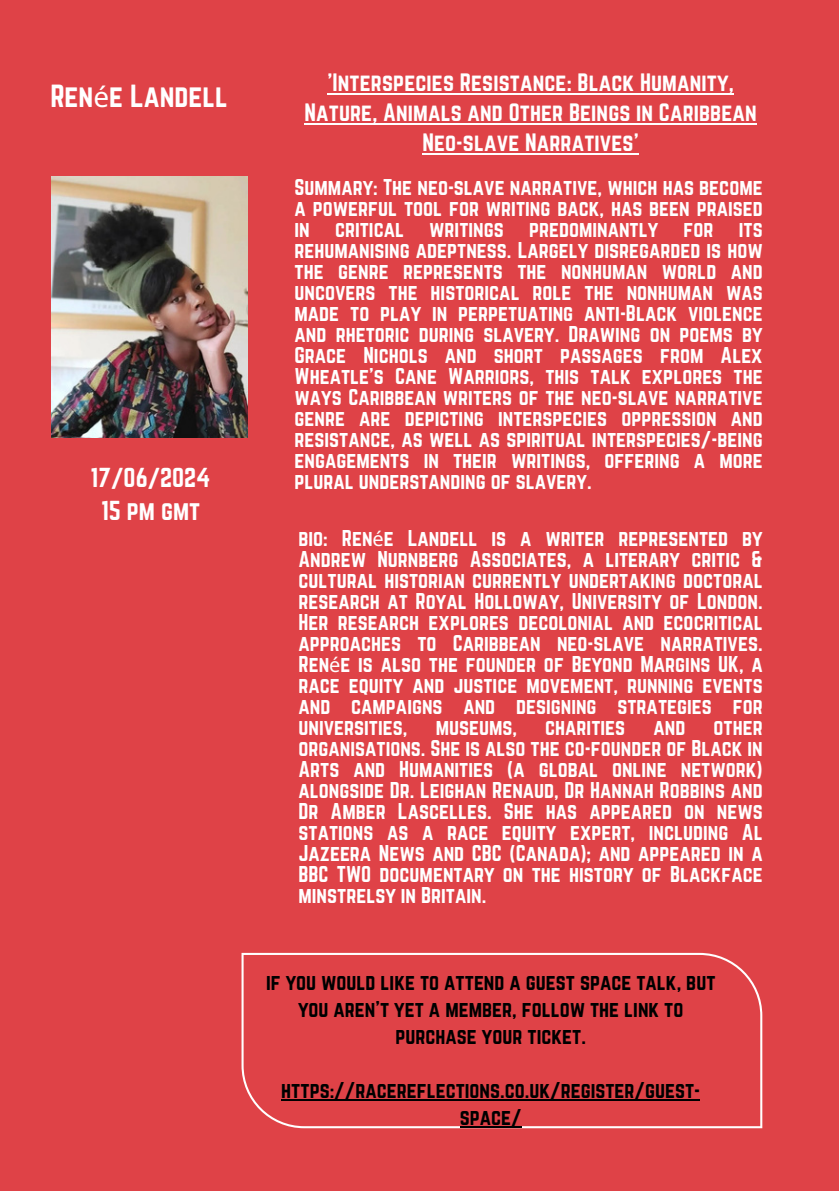
<style>
.page{position:relative;width:839px;height:1191px;background:#fff}
.page>*{position:absolute;margin:0;border:0;box-sizing:border-box;transform-origin:0 0}
.t1{font:28px "Norwester";color:#fff}
.t2{font:24px "Norwester";color:#fff}
.t3{font:22px/30px "Norwester";letter-spacing:.005em;color:#fff;text-align:center}
.t4{font:20px/21px "Norwester";color:#fff;text-align:justify}
.t5{font:20px/27px "Norwester";color:#000;text-align:center}
.s1{font-family:"Noto Sans"}
</style>
<div class="page">
<div style="left:0;top:0;width:838px;height:1191px;background:#df4247"></div>
<img style="left:51px;top:176px;width:197px;height:261px">
<svg style="left:241px;top:953px;width:521px;height:175px"></svg>
<hr style="left:327px;top:93px;width:407px;height:1px;background:#fff">
<hr style="left:304px;top:123px;width:452px;height:1px;background:#fff">
<hr style="left:422px;top:153px;width:217px;height:1px;background:#fff">
<hr style="left:281px;top:1099px;width:419px;height:2px;background:#000">
<hr style="left:460px;top:1126px;width:61px;height:2px;background:#000">
<p class="t1" style="left:50px;top:79px;width:179px">Ren<span class="s1">é</span>e Landell</p>
<p class="t3" style="left:304px;top:68px;width:454px">'Interspecies Resistance: Black Humanity,<br>Nature, Animals and Other Beings in Caribbean<br>Neo-slave Narratives'</p>
<p class="t4" style="left:294px;top:177px;width:469px">Summary: The neo-slave narrative, which has become a powerful tool for writing back, has been praised in</p>
<p class="t4" style="left:294px;top:219px;width:469px;text-indent:444px">its rehumanising adeptness. Largely disregarded is how the genre represents the nonhuman world and uncovers the historical role the nonhuman was made to play in perpetuating anti-Black violence and rhetoric during slavery. Drawing on poems by Grace Nichols and short passages from Alex Wheatle's Cane Warriors, this talk explores the ways Caribbean writers of the neo-slave narrative genre are depicting interspecies oppression and resistance, as well as spiritual interspecies/-being engagements in their writings, offering a more</p>
<p class="t4" style="left:335px;top:219px;width:70px">critical</p>
<p class="t4" style="left:429px;top:219px;width:76px">writings</p>
<p class="t4" style="left:529px;top:219px;width:131px">predominantly</p>
<p class="t4" style="left:683px;top:219px;width:31px">for</p>
<p class="t2" style="left:91px;top:463px;width:121px">17/06/2024</p>
<p class="t4" style="left:294px;top:471px;width:299px">plural understanding of slavery.</p>
<p class="t2" style="left:101px;top:496px;width:101px">15 pm gmt</p>
<p class="t4" style="left:298px;top:527px;width:465px">bio: Ren<span class="s1">é</span>e Landell is a writer represented by Andrew Nurnberg Associates, a literary critic &amp; cultural historian currently undertaking doctoral research at Royal Holloway, University of London.<br>Her research explores decolonial and ecocritical approaches to Caribbean neo-slave narratives.<br>Ren<span class="s1">é</span>e is also the founder of Beyond Margins UK, a race equity and justice movement, running events and campaigns and designing strategies for universities,</p>
<p class="t4" style="left:298px;top:716px;width:465px;text-indent:415px">other organisations. She is also the co-founder of Black in Arts and Humanities (a global online network) alongside Dr. Leighan Renaud, Dr Hannah Robbins and Dr Amber Lascelles. She has appeared on news stations as a race equity expert, including Al Jazeera News and CBC (Canada); and appeared in a BBC TWO documentary on the history of Blackface minstrelsy in Britain.</p>
<p class="t4" style="left:435px;top:716px;width:83px">museums,</p>
<p class="t4" style="left:545px;top:716px;width:81px">charities</p>
<p class="t4" style="left:653px;top:716px;width:33px">and</p>
<p class="t5" style="left:266px;top:968px;width:451px">if you would like to attend a guest space talk, but you aren’t yet a member, follow the link to purchase your ticket.</p>
<p class="t5" style="left:281px;top:1076px;width:420px">https://racereflections.co.uk/register/guest&shy;space/</p>
</div>
